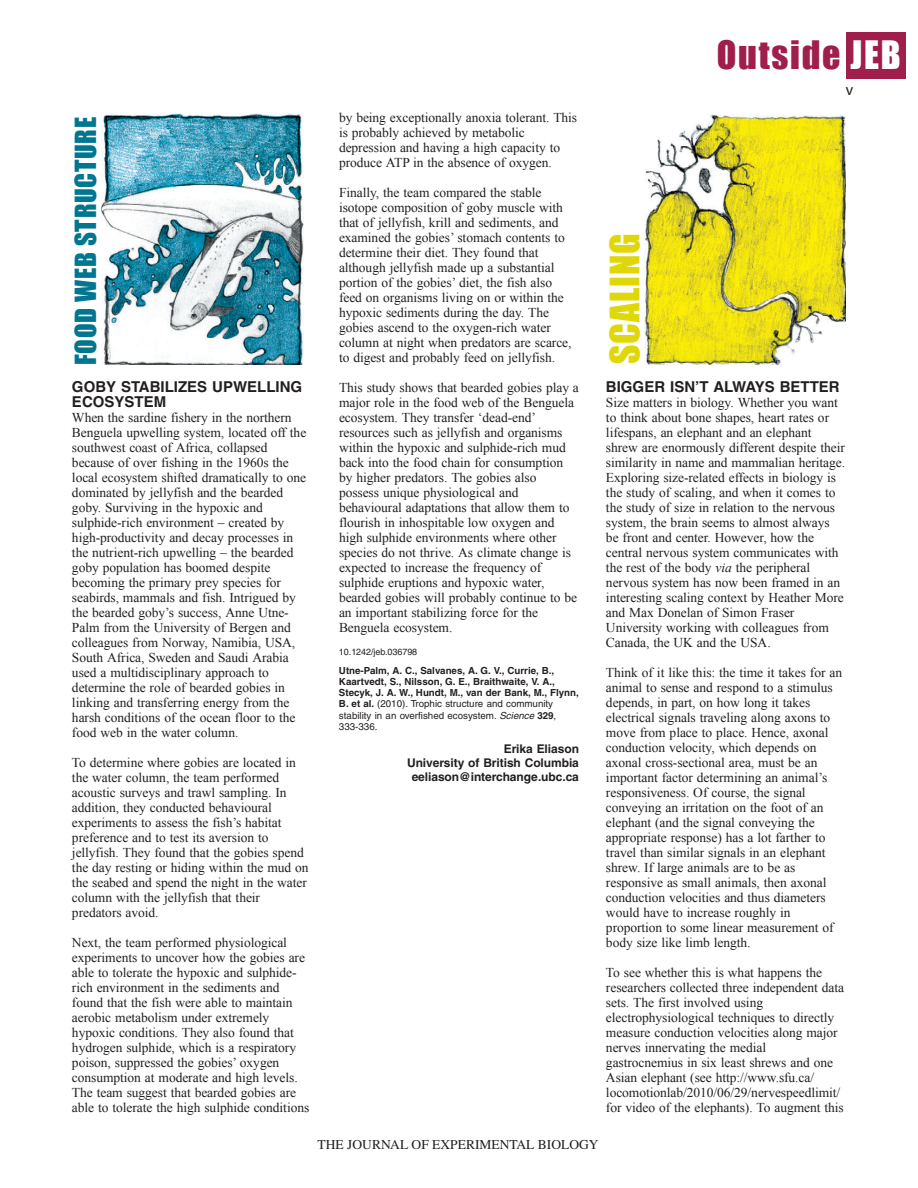
<style>
.page{position:relative;width:918px;height:1188px;background:#fff}
.page>*{position:absolute;margin:0;border:0;box-sizing:border-box;transform-origin:0 0}
.t1{font:37.5px "Impact";letter-spacing:.02em;color:#e0d709}
.t2{font:36px "Impact";letter-spacing:.05em;color:#a01e4b}
.t3{font:27px "Impact";letter-spacing:.025em;color:#007690}
.t4{font:700 15px/15px "Helvetica";color:#231f20}
.t5{font:15px "Helvetica";color:#231f20}
.t6{font:13.5px/15px "Times New Roman";letter-spacing:-.005em;color:#231f20}
.t7{font:13.5px "Times";color:#231f20}
.t8{font:700 12px/14.2px "Helvetica";letter-spacing:-.005em;color:#231f20;text-align:right}
.t9{font:700 9.75px/11.2px "Helvetica";color:#231f20}
.t10{font:9px "Helvetica";letter-spacing:-.005em;color:#231f20}
.s1{font-weight:400}
.s2{font-weight:400;font-style:italic}
.s3{color:#fff}
.s4{font-style:italic}
</style>
<div class="page">
<div style="left:846px;top:32px;width:60px;height:46px;background:#a01e4b"></div>
<img style="left:102px;top:113px;width:202px;height:252px">
<img style="left:644px;top:114px;width:202px;height:251px">
<h3 class="t3" style="left:77px;top:365px;width:249px;rotate:-90deg">FOOD WEB STRUCTURE</h3>
<p class="t4" style="left:72px;top:381px;width:232px">GOBY STABILIZES UPWELLING<br>ECOSYSTEM</p>
<p class="t6" style="left:72px;top:410px;width:236px">When the sardine fishery in the northern Benguela upwelling system, located off the southwest coast of Africa, collapsed because of over fishing in the 1960s the local ecosystem shifted dramatically to one dominated by jellyfish and the bearded goby. Surviving in the hypoxic and sulphide-rich environment – created by high-productivity and decay processes in the nutrient-rich upwelling – the bearded goby population has boomed despite becoming the primary prey species for seabirds, mammals and fish. Intrigued by the bearded goby’s success, Anne Utne-Palm from the University of Bergen and colleagues from Norway, Namibia, USA, South Africa, Sweden and Saudi Arabia used a multidisciplinary approach to determine the role of bearded gobies in linking and transferring energy from the harsh conditions of the ocean floor to the food web in the water column.</p>
<p class="t6" style="left:72px;top:755px;width:238px">To determine where gobies are located in the water column, the team performed acoustic surveys and trawl sampling. In addition, they conducted behavioural experiments to assess the fish’s habitat preference and to test its aversion to jellyfish. They found that the gobies spend the day resting or hiding within the mud on the seabed and spend the night in the water column with the jellyfish that their predators avoid.</p>
<p class="t6" style="left:72px;top:935px;width:239px">Next, the team performed physiological experiments to uncover how the gobies are able to tolerate the hypoxic and sulphide&shy;rich environment in the sediments and found that the fish were able to maintain aerobic metabolism under extremely hypoxic conditions. They also found that hydrogen sulphide, which is a respiratory poison, suppressed the gobies’ oxygen consumption at moderate and high levels.<br>The team suggest that bearded gobies are able to tolerate the high sulphide conditions</p>
<p class="t6" style="left:339px;top:110px;width:240px">by being exceptionally anoxia tolerant. This is probably achieved by metabolic depression and having a high capacity to produce ATP in the absence of oxygen.</p>
<p class="t6" style="left:339px;top:185px;width:234px">Finally, the team compared the stable isotope composition of goby muscle with that of jellyfish, krill and sediments, and examined the gobies’ stomach contents to determine their diet. They found that although jellyfish made up a substantial portion of the gobies’ diet, the fish also feed on organisms living on or within the hypoxic sediments during the day. The gobies ascend to the oxygen-rich water column at night when predators are scarce, to digest and probably feed on jellyfish.</p>
<p class="t6" style="left:339px;top:380px;width:241px">This study shows that bearded gobies play a major role in the food web of the Benguela ecosystem. They transfer ‘dead-end’ resources such as jellyfish and organisms within the hypoxic and sulphide-rich mud back into the food chain for consumption by higher predators. The gobies also possess unique physiological and behavioural adaptations that allow them to flourish in inhospitable low oxygen and high sulphide environments where other species do not thrive. As climate change is expected to increase the frequency of sulphide eruptions and hypoxic water, bearded gobies will probably continue to be an important stabilizing force for the Benguela ecosystem.</p>
<p class="t10" style="left:339px;top:648px;width:80px">10.1242/jeb.036798</p>
<p class="t9" style="left:339px;top:665px;width:241px">Utne-Palm, A. C., Salvanes, A. G. V., Currie, B., Kaartvedt, S., Nilsson, G. E., Braithwaite, V. A., Stecyk, J. A. W., Hundt, M., van der Bank, M., Flynn, B. et al. <span class="s1">(2010). Trophic structure and community stability in an overfished ecosystem.</span> <span class="s2">Science</span> 329<span class="s1">, 333-336.</span></p>
<p class="t8" style="left:407px;top:742px;width:173px">Erika Eliason<br>University of British Columbia eeliason@interchange.ubc.ca</p>
<h1 class="t1" style="left:613px;top:364px;width:132px;rotate:-90deg">SCALING</h1>
<h2 class="t2" style="left:717px;top:33px;width:185px">Outside <span class="s3">JEB</span></h2>
<p class="t5" style="left:846px;top:84px;width:9px">v</p>
<p class="t4" style="left:606px;top:381px;width:235px">BIGGER ISN’T ALWAYS BETTER</p>
<p class="t6" style="left:606px;top:395px;width:241px">Size matters in biology. Whether you want to think about bone shapes, heart rates or lifespans, an elephant and an elephant shrew are enormously different despite their similarity in name and mammalian heritage.<br>Exploring size-related effects in biology is the study of scaling, and when it comes to the study of size in relation to the nervous system, the brain seems to almost always be front and center. However, how the central nervous system communicates with the rest of the body <span class="s4">via</span> the peripheral nervous system has now been framed in an interesting scaling context by Heather More and Max Donelan of Simon Fraser University working with colleagues from Canada, the UK and the USA.</p>
<p class="t6" style="left:606px;top:665px;width:238px">Think of it like this: the time it takes for an animal to sense and respond to a stimulus depends, in part, on how long it takes electrical signals traveling along axons to move from place to place. Hence, axonal conduction velocity, which depends on axonal cross-sectional area, must be an important factor determining an animal’s responsiveness. Of course, the signal conveying an irritation on the foot of an elephant (and the signal conveying the appropriate response) has a lot farther to travel than similar signals in an elephant shrew. If large animals are to be as responsive as small animals, then axonal conduction velocities and thus diameters would have to increase roughly in proportion to some linear measurement of body size like limb length.</p>
<p class="t6" style="left:606px;top:965px;width:240px">To see whether this is what happens the researchers collected three independent data sets. The first involved using electrophysiological techniques to directly measure conduction velocities along major nerves innervating the medial gastrocnemius in six least shrews and one Asian elephant (see http://www.sfu.ca/ locomotionlab/2010/06/29/nervespeedlimit/ for video of the elephants). To augment this</p>
<p class="t7" style="left:318px;top:1137px;width:282px">THE JOURNAL OF EXPERIMENTAL BIOLOGY</p>
</div>
